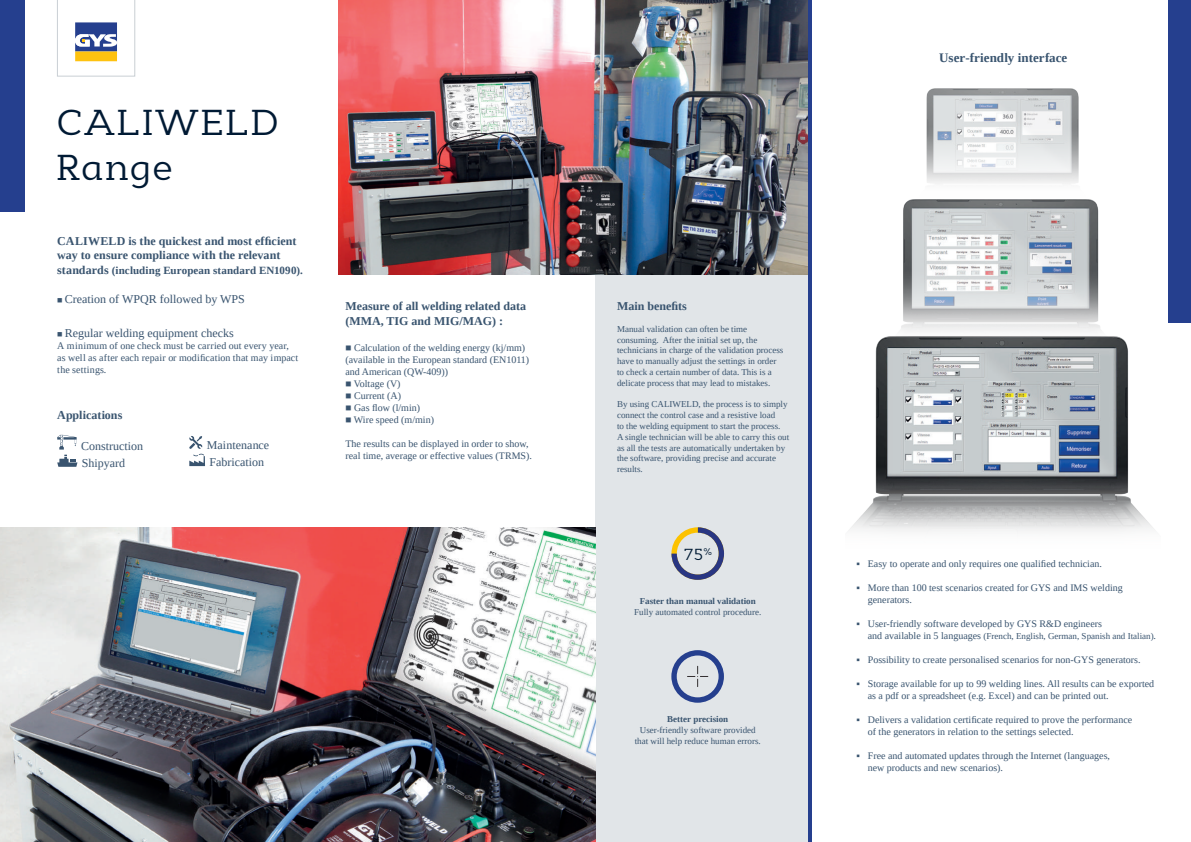
<style>
.page{position:relative;width:1191px;height:842px;background:#fff}
.page>*{position:absolute;margin:0;border:0;box-sizing:border-box;transform-origin:0 0}
.t1{font:36px/45.1px "Cyntho Slab Pro";letter-spacing:.045em;color:#001a34}
.t2{font:16px "Cyntho Slab Pro";color:#001a34}
.t3{font:700 13px "Tinos";letter-spacing:.005em;color:#39546f}
.t4{font:700 12px/14.4px "Tinos";color:#39546f}
.t5{font:12px/17.2px "Tinos";color:#39546f}
.t6{font:700 11px "Tinos";letter-spacing:.01em;color:#39546f}
.t7{font:10px/12px "Tinos";color:#39546f}
.t8{font:9px/10.8px "Tinos";color:#39546f}
.t9{font:700 9px "Tinos";color:#39546f}
.s1{font-size:12px}
.s2{font-size:9px}
.s3{font-size:10px}
</style>
<div class="page">
<img style="left:910px;top:89px;width:182px;height:111px">
<img style="left:901px;top:200px;width:200px;height:132px">
<div style="left:595px;top:0;width:213px;height:842px;background:#e1e5e8"></div>
<img style="left:0;top:527px;width:595px;height:314px">
<img style="left:339px;top:0;width:469px;height:275px">
<hr style="left:808px;top:0;width:3px;height:842px;background:#253f8e">
<svg style="left:57px;top:0;width:78px;height:77px"></svg>
<div style="left:1168px;top:0;width:23px;height:323px;background:#253f8e"></div>
<div style="left:0;top:0;width:24px;height:212px;background:#253f8e"></div>
<svg style="left:671px;top:650px;width:53px;height:53px"></svg>
<img style="left:849px;top:336px;width:306px;height:196px">
<svg style="left:671px;top:527px;width:53px;height:53px"></svg>
<svg style="left:57px;top:435px;width:20px;height:32px"></svg>
<svg style="left:189px;top:436px;width:16px;height:30px"></svg>
<h1 class="t1" style="left:57px;top:100px;width:223px">CALIWELD<br>Range</h1>
<p class="t4" style="left:57px;top:234px;width:241px">CALIWELD is the quickest and most efficient way to ensure compliance with the relevant</p>
<p class="t6" style="left:57px;top:263px;width:247px"><span class="s1">standards</span> (including European standard EN1090).</p>
<p class="t5" style="left:57px;top:290px;width:189px"><span class="s2">■</span> Creation of WPQR followed by WPS</p>
<p class="t5" style="left:57px;top:324px;width:178px"><span class="s2">■</span> Regular welding equipment checks</p>
<p class="t7" style="left:57px;top:339px;width:243px">A minimum of one check must be carried out every year, as well as after each repair or modification that may impact the settings.</p>
<p class="t4" style="left:57px;top:408px;width:67px">Applications</p>
<p class="t5" style="left:81px;top:437px;width:64px">Construction<br>Shipyard</p>
<p class="t5" style="left:207px;top:436px;width:64px">Maintenance<br>Fabrication</p>
<p class="t4" style="left:345px;top:299px;width:182px">Measure of all welding related data (MMA, TIG and MIG/MAG) :</p>
<p class="t7" style="left:345px;top:341px;width:185px">■ Calculation of the welding energy (kj/mm) (available in the European standard (EN1011) and American (QW-409))</p>
<p class="t7" style="left:345px;top:377px;width:57px">■ Voltage (V)</p>
<p class="t7" style="left:345px;top:389px;width:57px">■ Current (A)</p>
<p class="t7" style="left:345px;top:401px;width:76px">■ Gas flow (l/min)</p>
<p class="t7" style="left:345px;top:413px;width:90px">■ Wire speed (m/min)</p>
<p class="t7" style="left:345px;top:437px;width:188px">The results can be displayed in order to show, real time, average or effective values (TRMS).</p>
<h3 class="t3" style="left:939px;top:49px;width:129px">User-friendly interface</h3>
<p class="t4" style="left:617px;top:299px;width:71px">Main benefits</p>
<p class="t8" style="left:617px;top:323px;width:168px">Manual validation can often be time consuming. After the initial set up, the technicians in charge of the validation process have to manually adjust the settings in order to check a certain number of data. This is a delicate process that may lead to mistakes.</p>
<p class="t8" style="left:617px;top:399px;width:174px">By using CALIWELD, the process is to simply connect the control case and a resistive load<br>to the welding equipment to start the process.<br>A single technician will be able to carry this out as all the tests are automatically undertaken by the software, providing precise and accurate results.</p>
<h2 class="t2" style="left:684px;top:545px;width:30px">75<sup>%</sup></h2>
<p class="t9" style="left:639px;top:595px;width:118px">Faster than manual validation</p>
<p class="t8" style="left:634px;top:606px;width:128px">Fully automated control procedure.</p>
<p class="t9" style="left:667px;top:713px;width:62px">Better precision</p>
<p class="t8" style="left:635px;top:725px;width:127px;text-align:center">User-friendly software provided that will help reduce human errors.</p>
<p class="t7" style="left:856px;top:557px;width:247px">▪ Easy to operate and only requires one qualified technician.</p>
<p class="t7" style="left:867px;top:581px;width:256px;text-indent:-11px">▪ More than 100 test scenarios created for GYS and IMS welding generators.</p>
<p class="t7" style="left:856px;top:617px;width:247px">▪ User-friendly software developed by GYS R&amp;D engineers</p>
<p class="t8" style="left:867px;top:630px;width:290px"><span class="s3">and available in 5 languages</span> (French, English, German, Spanish and Italian)<span class="s3">.</span></p>
<p class="t7" style="left:856px;top:653px;width:286px">▪ Possibility to create personalised scenarios for non-GYS generators.</p>
<p class="t7" style="left:867px;top:677px;width:288px;text-indent:-11px">▪ Storage available for up to 99 welding lines. All results can be exported as a pdf or a spreadsheet (e.g. Excel) and can be printed out.</p>
<p class="t7" style="left:867px;top:713px;width:266px;text-indent:-11px">▪ Delivers a validation certificate required to prove the performance of the generators in relation to the settings selected.</p>
<p class="t7" style="left:867px;top:749px;width:244px;text-indent:-11px">▪ Free and automated updates through the Internet (languages, new products and new scenarios).</p>
</div>
